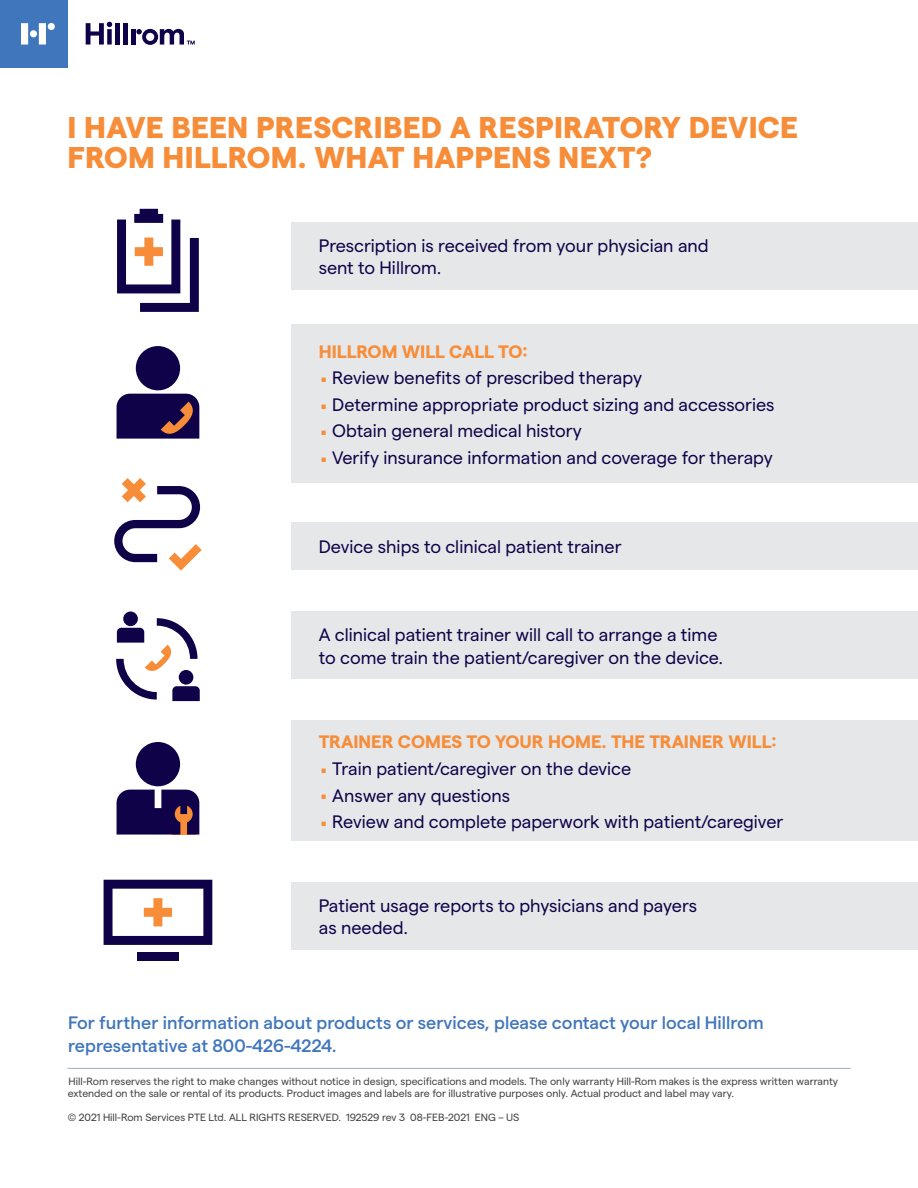
<style>
.page{position:relative;width:918px;height:1188px;background:#fff}
.page>*{position:absolute;margin:0;border:0;box-sizing:border-box;transform-origin:0 0}
.t1{font:42px "Matter SQ";color:#f78d39}
.t2{font:800 30px/30px "Matter";letter-spacing:.01em;color:#f78d39}
.t3{font:18px/22.5px "Matter";color:#100249}
.t4{font:500 18px/22.5px "Matter";color:#4076bb}
.t5{font:700 18px "Matter";color:#f78d39}
.t6{font:10.5px/12px "Matter";color:#414042}
</style>
<div class="page">
<div style="left:0;top:0;width:68px;height:68px;background:#4076bb"></div>
<svg style="left:21px;top:23px;width:7px;height:22px"></svg>
<svg style="left:39px;top:23px;width:7px;height:22px"></svg>
<div style="left:48px;top:23px;width:7px;height:7px;background:#fff;border-radius:50%"></div>
<div style="left:115px;top:23px;width:5px;height:22px;background:#100249"></div>
<hr style="left:123px;top:23px;width:4px;height:22px;background:#100249">
<hr style="left:131px;top:29px;width:4px;height:16px;background:#100249">
<svg style="left:86px;top:22px;width:26px;height:23px"></svg>
<div style="left:30px;top:30px;width:7px;height:7px;background:#fff;border-radius:50%"></div>
<svg style="left:136px;top:29px;width:59px;height:16px"></svg>
<svg style="left:117px;top:209px;width:82px;height:103px"></svg>
<div style="left:136px;top:742px;width:44px;height:44px;background:#100249;border-radius:50%"></div>
<svg style="left:117px;top:790px;width:82px;height:45px;background:#2f1a52"></svg>
<div style="left:137px;top:952px;width:42px;height:9px;background:#100249"></div>
<svg style="left:104px;top:880px;width:108px;height:65px"></svg>
<div style="left:136px;top:346px;width:44px;height:44px;background:#100249;border-radius:50%"></div>
<svg style="left:117px;top:394px;width:82px;height:45px;background:#2c154c"></svg>
<svg style="left:114px;top:478px;width:88px;height:93px"></svg>
<div style="left:292px;top:222px;width:626px;height:68px;background:#e6e7e8"></div>
<div style="left:292px;top:324px;width:626px;height:159px;background:#e6e7e8"></div>
<div style="left:292px;top:522px;width:626px;height:47px;background:#e6e7e8"></div>
<div style="left:292px;top:612px;width:626px;height:67px;background:#e6e7e8"></div>
<div style="left:292px;top:721px;width:626px;height:120px;background:#e6e7e8"></div>
<div style="left:292px;top:882px;width:626px;height:67px;background:#e6e7e8"></div>
<div style="left:123px;top:611px;width:15px;height:15px;background:#100249;border-radius:50%"></div>
<svg style="left:116px;top:618px;width:84px;height:83px"></svg>
<hr style="left:68px;top:1068px;width:782px;height:1px;background:#9cadb7">
<h2 class="t2" style="left:68px;top:110px;width:732px">I HAVE BEEN PRESCRIBED A RESPIRATORY DEVICE<br>FROM HILLROM. WHAT HAPPENS NEXT?</h2>
<p class="t3" style="left:319px;top:233px;width:392px">Prescription is received from your physician and sent to Hillrom.</p>
<p class="t5" style="left:319px;top:338px;width:210px">HILLROM WILL CALL TO:</p>
<h1 class="t1" style="left:319px;top:337px;width:11px">.</h1>
<p class="t3" style="left:332px;top:365px;width:311px">Review benefits of prescribed therapy</p>
<h1 class="t1" style="left:319px;top:363px;width:11px">.</h1>
<p class="t3" style="left:332px;top:392px;width:444px">Determine appropriate product sizing and accessories</p>
<h1 class="t1" style="left:319px;top:390px;width:11px">.</h1>
<p class="t3" style="left:332px;top:418px;width:251px">Obtain general medical history</p>
<h1 class="t1" style="left:319px;top:416px;width:11px">.</h1>
<p class="t3" style="left:332px;top:445px;width:442px">Verify insurance information and coverage for therapy</p>
<p class="t3" style="left:319px;top:534px;width:304px">Device ships to clinical patient trainer</p>
<p class="t3" style="left:319px;top:622px;width:406px">A clinical patient trainer will call to arrange a time to come train the patient/caregiver on the device.</p>
<p class="t5" style="left:319px;top:729px;width:459px">TRAINER COMES TO YOUR HOME. THE TRAINER WILL:</p>
<h1 class="t1" style="left:319px;top:727px;width:11px">.</h1>
<p class="t3" style="left:332px;top:756px;width:300px">Train patient/caregiver on the device</p>
<h1 class="t1" style="left:319px;top:754px;width:11px">.</h1>
<p class="t3" style="left:332px;top:782px;width:179px">Answer any questions</p>
<h1 class="t1" style="left:319px;top:780px;width:11px">.</h1>
<p class="t3" style="left:332px;top:809px;width:453px">Review and complete paperwork with patient/caregiver</p>
<p class="t3" style="left:319px;top:893px;width:380px">Patient usage reports to physicians and payers as needed.</p>
<p class="t4" style="left:68px;top:1010px;width:697px">For further information about products or services, please contact your local Hillrom representative at 800-426-4224.</p>
<p class="t6" style="left:68px;top:1074px;width:772px">Hill-Rom reserves the right to make changes without notice in design, specifications and models. The only warranty Hill-Rom makes is the express written warranty extended on the sale or rental of its products. Product images and labels are for illustrative purposes only. Actual product and label may vary.</p>
<p class="t6" style="left:68px;top:1110px;width:453px">© 2021 Hill-Rom Services PTE Ltd. ALL RIGHTS RESERVED. 192529 rev 3 08-FEB-2021 ENG – US</p>
</div>
